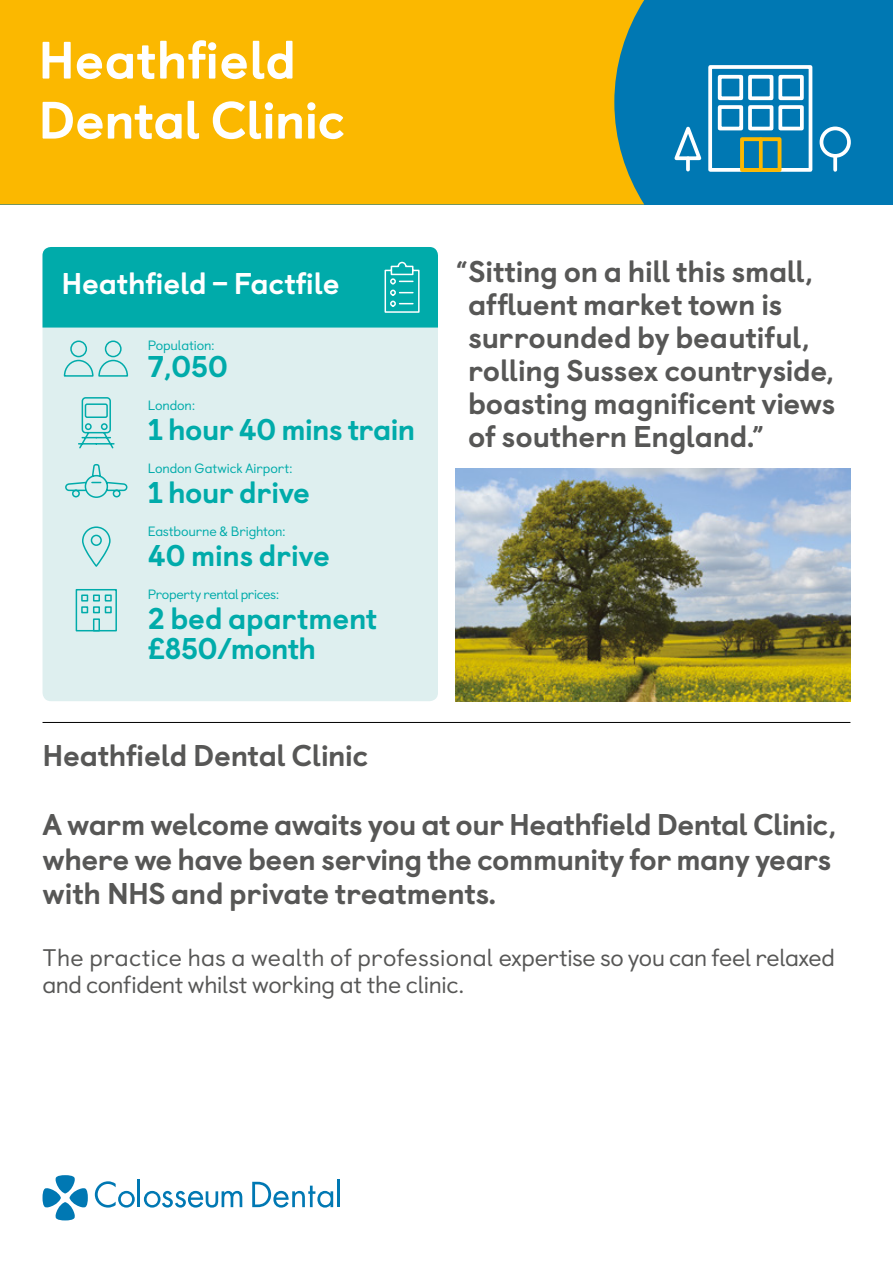
<style>
.page{position:relative;width:893px;height:1263px;background:#fff}
.page>*{position:absolute;margin:0;border:0;box-sizing:border-box;transform-origin:0 0}
.t1{font:800 52.5px/60px "Castledown";letter-spacing:-.01em;color:#fff}
.t2{font:800 30px/33px "Castledown";letter-spacing:-.015em;color:#575756}
.t3{font:800 30px/30px "Castledown";letter-spacing:-.015em;color:#00abaa}
.t4{font:800 30px "Castledown";letter-spacing:-.01em;color:#fff}
.t5{font:24px/27px "Castledown";letter-spacing:-.01em;color:#575756}
.t6{font:13.5px "Castledown";letter-spacing:-.01em;color:#00abaa}
.t7{font:13.5px "Castledown";letter-spacing:-.03em;color:#00abaa}
</style>
<div class="page">
<div style="left:43px;top:247px;width:395px;height:454px;background:#deefef;border-radius:9px"></div>
<div style="left:0;top:0;width:893px;height:204px;background:#0078b3"></div>
<div style="left:708px;top:65px;width:104px;height:107px;border:4px solid #fff"></div>
<div style="left:740px;top:137px;width:41px;height:35px;border:4px solid #fbb800"></div>
<svg style="left:759px;top:139px;width:4px;height:31px"></svg>
<div style="left:718px;top:75px;width:25px;height:25px;border:4px solid #fff"></div>
<div style="left:748px;top:75px;width:25px;height:25px;border:4px solid #fff"></div>
<div style="left:778px;top:75px;width:26px;height:25px;border:4px solid #fff"></div>
<div style="left:718px;top:105px;width:25px;height:25px;border:4px solid #fff"></div>
<div style="left:748px;top:105px;width:25px;height:25px;border:4px solid #fff"></div>
<div style="left:778px;top:105px;width:26px;height:25px;border:4px solid #fff"></div>
<div style="left:820px;top:127px;width:31px;height:31px;border:4px solid #fff;border-radius:50%"></div>
<svg style="left:833px;top:156px;width:4px;height:14px"></svg>
<svg style="left:686px;top:163px;width:4px;height:7px"></svg>
<svg style="left:674px;top:126px;width:28px;height:37px"></svg>
<div style="left:70px;top:340px;width:17px;height:17px;border:2px solid #00abaa;border-radius:50%"></div>
<div style="left:105px;top:340px;width:17px;height:17px;border:2px solid #00abaa;border-radius:50%"></div>
<svg style="left:63px;top:359px;width:66px;height:18px"></svg>
<div style="left:76px;top:589px;width:41px;height:42px;border:2px solid #00abaa"></div>
<div style="left:93px;top:618px;width:7px;height:13px;border:2px solid #00abaa"></div>
<div style="left:81px;top:594px;width:7px;height:7px;border:2px solid #00abaa"></div>
<div style="left:93px;top:594px;width:7px;height:7px;border:2px solid #00abaa"></div>
<div style="left:105px;top:594px;width:7px;height:7px;border:2px solid #00abaa"></div>
<div style="left:81px;top:606px;width:7px;height:7px;border:2px solid #00abaa"></div>
<div style="left:93px;top:606px;width:7px;height:7px;border:2px solid #00abaa"></div>
<div style="left:105px;top:606px;width:7px;height:7px;border:2px solid #00abaa"></div>
<svg style="left:78px;top:397px;width:37px;height:52px"></svg>
<div style="left:43px;top:247px;width:395px;height:81px;background:#00abaa"></div>
<img style="left:455px;top:468px;width:395px;height:233px">
<svg style="left:65px;top:464px;width:63px;height:34px"></svg>
<div style="left:0;top:0;width:644px;height:204px;background:#fbb800"></div>
<svg style="left:82px;top:526px;width:29px;height:41px"></svg>
<hr style="left:43px;top:722px;width:807px;height:1px;background:#000">
<svg style="left:95px;top:1181px;width:40px;height:26px"></svg>
<svg style="left:144px;top:1191px;width:98px;height:16px"></svg>
<svg style="left:252px;top:1182px;width:81px;height:25px"></svg>
<hr style="left:337px;top:1179px;width:3px;height:28px;background:#0078b3">
<hr style="left:138px;top:1179px;width:2px;height:28px;background:#0078b3">
<svg style="left:43px;top:1175px;width:45px;height:45px"></svg>
<h1 class="t1" style="left:38px;top:26px;width:309px">Heathfield<br>Dental Clinic</h1>
<p class="t4" style="left:62px;top:259px;width:279px">Heathfield – Factfile</p>
<p class="t6" style="left:148px;top:334px;width:68px">Population:</p>
<p class="t3" style="left:148px;top:349px;width:82px">7,050</p>
<p class="t6" style="left:148px;top:394px;width:49px">London:</p>
<p class="t3" style="left:148px;top:412px;width:269px">1 hour 40 mins train</p>
<p class="t6" style="left:148px;top:457px;width:146px">London Gatwick Airport:</p>
<p class="t3" style="left:148px;top:475px;width:164px">1 hour drive</p>
<p class="t6" style="left:148px;top:520px;width:139px">Eastbourne &amp; Brighton:</p>
<p class="t3" style="left:148px;top:538px;width:184px">40 mins drive</p>
<p class="t7" style="left:148px;top:583px;width:133px">Property rental prices:</p>
<p class="t3" style="left:148px;top:601px;width:231px">2 bed apartment £850/month</p>
<p class="t2" style="left:43px;top:736px;width:328px">Heathfield Dental Clinic</p>
<p class="t2" style="left:468px;top:253px;width:369px;text-indent:-13px">“Sitting on a hill this small, affluent market town is surrounded by beautiful, rolling Sussex countryside, boasting magnificent views of southern England.”</p>
<p class="t2" style="left:43px;top:805px;width:795px;line-height:34.5px">A warm welcome awaits you at our Heathfield Dental Clinic, where we have been serving the community for many years with NHS and private treatments.</p>
<p class="t5" style="left:43px;top:941px;width:794px">The practice has a wealth of professional expertise so you can feel relaxed and confident whilst working at the clinic.</p>
</div>
